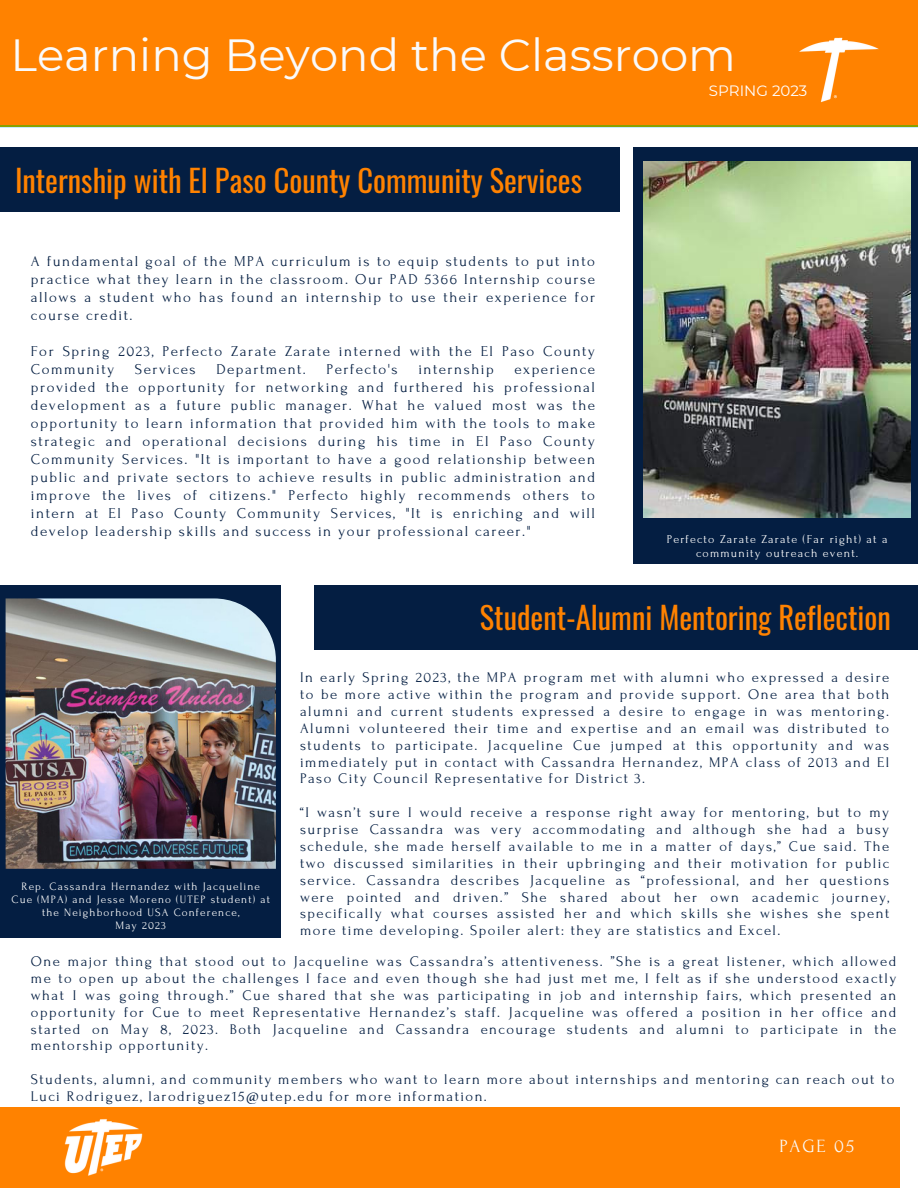
<style>
.page{position:relative;width:918px;height:1188px;background:#fff}
.page>*{position:absolute;margin:0;border:0;box-sizing:border-box;transform-origin:0 0}
.t1{font:45px "Montserrat";color:#fafafa}
.t2{font:30.45px "Oswald";color:#ff8200}
.t3{font:18.6px "Forum";letter-spacing:.1em;color:#fafafa}
.t4{font:15px/18px "Forum";letter-spacing:.1em;color:#041e42;text-align:justify}
.t5{font:15px "Montserrat";color:#fff}
.t6{font:14.7px/16.8px "Forum";letter-spacing:.1em;color:#041e42;text-align:justify}
.t7{font:12px/14px "Forum";letter-spacing:.1em;color:#fff;text-align:center}
.t8{font:11.25px/13.2px "Forum";letter-spacing:.1em;color:#fff;text-align:center}
</style>
<div class="page">
<div style="left:0;top:1107px;width:899px;height:81px;background:#ff8200"></div>
<img style="left:64px;top:1119px;width:79px;height:57px">
<div style="left:0;top:0;width:918px;height:127px;background:linear-gradient(to right,#ff8200,#ff8200)"></div>
<div style="left:0;top:0;width:918px;height:124px;background:#ff8200"></div>
<img style="left:799px;top:37px;width:80px;height:66px">
<div style="left:0;top:148px;width:620px;height:64px;background:#041e42"></div>
<div style="left:314px;top:585px;width:604px;height:65px;background:#041e42"></div>
<div style="left:633px;top:148px;width:285px;height:416px;background:#041e42"></div>
<img style="left:644px;top:162px;width:266px;height:355px">
<div style="left:0;top:585px;width:281px;height:353px;background:#041e42"></div>
<img style="left:6px;top:598px;width:270px;height:271px">
<p class="t1" style="left:11px;top:27px;width:727px">Learning Beyond the Classroom</p>
<p class="t2" style="left:15px;top:157px;width:569px">Internship with El Paso County Community Services</p>
<h2 class="t4" style="left:31px;top:252px;width:566px">A fundamental goal of the MPA curriculum is to equip students to put into practice what they learn in the classroom. Our PAD 5366 Internship course allows a student who has found an internship to use their experience for course credit.</h2>
<h5 class="t4" style="left:31px;top:342px;width:566px">For Spring 2023, Perfecto Zarate Zarate interned with the El Paso County<br>Community</h5>
<h5 class="t4" style="left:135px;top:360px;width:62px">Services</h5>
<h5 class="t4" style="left:216px;top:360px;width:91px">Department.</h5>
<h5 class="t4" style="left:327px;top:360px;width:73px">Perfecto's</h5>
<h5 class="t4" style="left:418px;top:360px;width:77px">internship</h5>
<h5 class="t4" style="left:31px;top:360px;width:566px;text-indent:484px">experience provided the opportunity for networking and furthered his professional development as a future public manager. What he valued most was the opportunity to learn information that provided him with the tools to make strategic and operational decisions during his time in El Paso County Community Services. "It is important to have a good relationship between public and private sectors to achieve results in public administration and improve the lives of citizens." Perfecto highly recommends others to intern at El Paso County Community Services, "It is enriching and will develop leadership skills and success in your professional career."</h5>
<p class="t5" style="left:709px;top:82px;width:100px">SPRING 2023</p>
<h3 class="t7" style="left:667px;top:533px;width:223px">Perfecto Zarate Zarate (Far right) at a community outreach event.</h3>
<p class="t2" style="left:480px;top:594px;width:412px">Student-Alumni Mentoring Reflection</p>
<h5 class="t6" style="left:300px;top:669px;width:591px">In early Spring 2023, the MPA program met with alumni who expressed a desire to be more active within the program and provide support. One area that both alumni and current students expressed a desire to engage in was mentoring.<br>Alumni volunteered their time and expertise and an email was distributed to students to participate. Jacqueline Cue jumped at this opportunity and was immediately put in contact with Cassandra Hernandez, MPA class of 2013 and El Paso City Council Representative for District 3.</h5>
<h5 class="t6" style="left:300px;top:804px;width:591px">“I wasn’t sure I would receive a response right away for mentoring, but to my surprise Cassandra was very accommodating and although she had a busy schedule, she made herself available to me in a matter of days,” Cue said. The two discussed similarities in their upbringing and their motivation for public service. Cassandra describes Jacqueline as “professional, and her questions were pointed and driven.” She shared about her own academic journey, specifically what courses assisted her and which skills she wishes she spent more time developing. Spoiler alert: they are statistics and Excel.</h5>
<h5 class="t8" style="left:12px;top:880px;width:260px">Rep. Cassandra Hernandez with Jacqueline<br>Cue (MPA) and Jesse Moreno (UTEP student) at the Neighborhood USA Conference,</h5>
<p class="t8" style="left:116px;top:919px;width:52px">May 2023</p>
<h3 class="t6" style="left:31px;top:953px;width:867px">One major thing that stood out to Jacqueline was Cassandra’s attentiveness. ”She is a great listener, which allowed me to open up about the challenges I face and even though she had just met me, I felt as if she understood exactly what I was going through.” Cue shared that she was participating in job and internship fairs, which presented an opportunity for Cue to meet Representative Hernandez’s staff. Jacqueline was offered a position in her office and started on May 8, 2023. Both Jacqueline and Cassandra encourage students and alumni to participate in the mentorship opportunity.</h3>
<h3 class="t6" style="left:31px;top:1071px;width:865px">Students, alumni, and community members who want to learn more about internships and mentoring can reach out to<br>Luci Rodriguez, larodriguez15@utep.edu for more information.</h3>
<h2 class="t3" style="left:846px;top:1136px;width:10px">5</h2>
<h1 class="t3" style="left:780px;top:1138px;width:76px">PAGE 02</h1>
</div>
